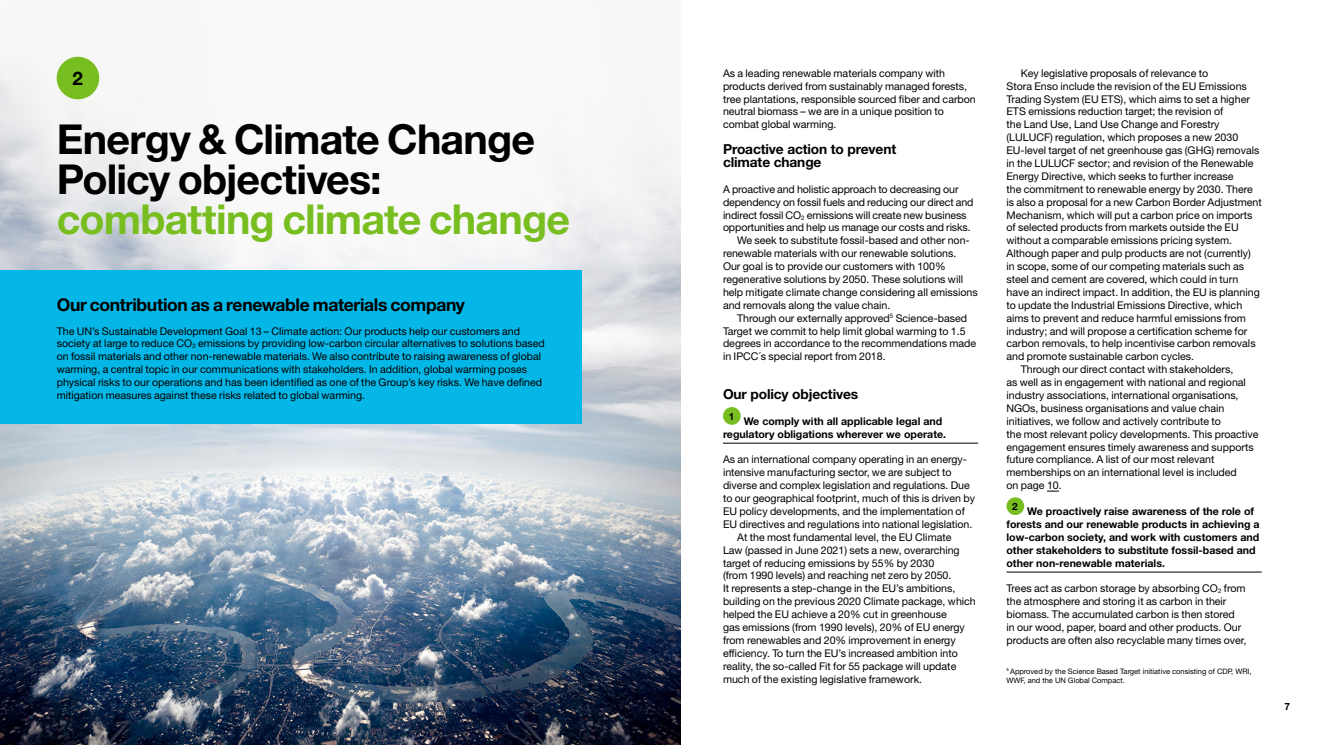
<style>
.page{position:relative;width:1323px;height:745px;background:#fff}
.page>*{position:absolute;margin:0;border:0;box-sizing:border-box;transform-origin:0 0}
.t1{font:700 41.25px/40px "Helvetica Neue LT Std";letter-spacing:-.02em;color:#000}
.t2{font:700 18.75px "Helvetica Neue LT Std";color:#000}
.t3{font:700 17.5px "Helvetica Neue LT Std";letter-spacing:-.02em;color:#000}
.t4{font:700 13.75px/12.9px "Helvetica Neue LT Std";letter-spacing:-.01em;color:#000}
.body_indent{font:10.62px/12.9px "Helvetica Neue LT Std";color:#000}
.body{font:10.62px/12.9px "Helvetica Neue LT Std";color:#000}
.H7_tier{font:700 10.62px/12.9px "Helvetica Neue LT Std";color:#000}
.t5{font:700 10px "Helvetica Neue LT Std";color:#000}
.Table_footnote{font:7.5px/8.8px "Helvetica Neue LT Std";color:#000}
.s1{color:#78be20}
</style>
<div class="page">
<img style="left:0;top:6px;width:680px;height:738px">
<div style="left:0;top:270px;width:581px;height:153px;background:#04b7e7"></div>
<hr style="left:723px;top:442px;width:255px;height:1px;background:#000">
<div style="left:723px;top:407px;width:18px;height:17px;background:#78be20;border-radius:50%"></div>
<svg style="left:1047px;top:490px;width:12px;height:1px"></svg>
<hr style="left:1006px;top:571px;width:256px;height:1px;background:#000">
<div style="left:1006px;top:497px;width:18px;height:17px;background:#78be20;border-radius:50%"></div>
<div style="left:57px;top:57px;width:42px;height:42px;background:#78be20;border-radius:50%"></div>
<p class="t2" style="left:72px;top:66px;width:12px">2</p>
<h2 class="t1" style="left:57px;top:119px;width:515px">Energy &amp; Climate Change<br>Policy objectives: <span class="s1">combatting climate change</span></h2>
<h4 class="t3" style="left:57px;top:294px;width:410px">Our contribution as a renewable materials company</h4>
<p class="body" style="left:57px;top:324px;width:489px">The UN’s Sustainable Development Goal 13 – Climate action: Our products help our customers and society at large to reduce CO<sub>2</sub> emissions by providing low-carbon circular alternatives to solutions based on fossil materials and other non-renewable materials. We also contribute to raising awareness of global warming, a central topic in our communications with stakeholders. In addition, global warming poses physical risks to our operations and has been identified as one of the Group’s key risks. We have defined mitigation measures against these risks related to global warming.</p>
<p class="body" style="left:723px;top:66px;width:254px">As a leading renewable materials company with products derived from sustainably managed forests, tree plantations, responsible sourced fiber and carbon neutral biomass – we are in a unique position to combat global warming.</p>
<h5 class="t4" style="left:723px;top:142px;width:175px">Proactive action to prevent climate change</h5>
<p class="body" style="left:723px;top:182px;width:252px">A proactive and holistic approach to decreasing our dependency on fossil fuels and reducing our direct and indirect fossil CO<sub>2</sub> emissions will create new business opportunities and help us manage our costs and risks.</p>
<p class="body_indent" style="left:723px;top:234px;width:256px;text-indent:14px">We seek to substitute fossil-based and other non&shy;renewable materials with our renewable solutions.<br>Our goal is to provide our customers with 100% regenerative solutions by 2050. These solutions will help mitigate climate change considering all emissions and removals along the value chain.</p>
<p class="body_indent" style="left:723px;top:311px;width:255px;text-indent:14px">Through our externally approved<sup>5</sup> Science-based Target we commit to help limit global warming to 1.5 degrees in accordance to the recommendations made in IPCC´s special report from 2018.</p>
<h5 class="t4" style="left:723px;top:387px;width:137px">Our policy objectives</h5>
<p class="t5" style="left:729px;top:409px;width:7px">1</p>
<p class="H7_tier" style="left:723px;top:414px;width:225px;text-indent:21px">We comply with all applicable legal and regulatory obligations wherever we operate.</p>
<p class="body" style="left:723px;top:453px;width:254px">As an international company operating in an energy&shy;intensive manufacturing sector, we are subject to diverse and complex legislation and regulations. Due to our geographical footprint, much of this is driven by EU policy developments, and the implementation of EU directives and regulations into national legislation.</p>
<p class="body_indent" style="left:723px;top:530px;width:254px;text-indent:14px">At the most fundamental level, the EU Climate<br>Law (passed in June 2021) sets a new, overarching target of reducing emissions by 55% by 2030<br>(from 1990 levels) and reaching net zero by 2050.<br>It represents a step-change in the EU’s ambitions, building on the previous 2020 Climate package, which helped the EU achieve a 20% cut in greenhouse<br>gas emissions (from 1990 levels), 20% of EU energy from renewables and 20% improvement in energy efficiency. To turn the EU’s increased ambition into reality, the so-called Fit for 55 package will update much of the existing legislative framework.</p>
<p class="body_indent" style="left:1006px;top:66px;width:257px;text-indent:14px">Key legislative proposals of relevance to<br>Stora Enso include the revision of the EU Emissions Trading System (EU ETS), which aims to set a higher ETS emissions reduction target; the revision of<br>the Land Use, Land Use Change and Forestry (LULUCF) regulation, which proposes a new 2030<br>EU-level target of net greenhouse gas (GHG) removals in the LULUCF sector; and revision of the Renewable Energy Directive, which seeks to further increase<br>the commitment to renewable energy by 2030. There is also a proposal for a new Carbon Border Adjustment Mechanism, which will put a carbon price on imports of selected products from markets outside the EU without a comparable emissions pricing system.<br>Although paper and pulp products are not (currently) in scope, some of our competing materials such as steel and cement are covered, which could in turn have an indirect impact. In addition, the EU is planning to update the Industrial Emissions Directive, which aims to prevent and reduce harmful emissions from industry; and will propose a certification scheme for carbon removals, to help incentivise carbon removals and promote sustainable carbon cycles.</p>
<p class="body_indent" style="left:1006px;top:362px;width:254px;text-indent:14px">Through our direct contact with stakeholders,<br>as well as in engagement with national and regional industry associations, international organisations, NGOs, business organisations and value chain initiatives, we follow and actively contribute to<br>the most relevant policy developments. This proactive engagement ensures timely awareness and supports future compliance. A list of our most relevant memberships on an international level is included<br>on page 10.</p>
<p class="t5" style="left:1012px;top:499px;width:7px">2</p>
<p class="H7_tier" style="left:1006px;top:504px;width:255px;text-indent:21px">We proactively raise awareness of the role of forests and our renewable products in achieving a low-carbon society, and work with customers and other stakeholders to substitute fossil-based and other non-renewable materials.</p>
<p class="body" style="left:1006px;top:581px;width:241px">Trees act as carbon storage by absorbing CO<sub>2</sub> from the atmosphere and storing it as carbon in their biomass. The accumulated carbon is then stored<br>in our wood, paper, board and other products. Our products are often also recyclable many times over,</p>
<p class="Table_footnote" style="left:1006px;top:666px;width:247px"><sup>5</sup> Approved by the Science Based Target initiative consisting of CDP, WRI,<br>WWF, and the UN Global Compact.</p>
<p class="t5" style="left:1284px;top:699px;width:7px">7</p>
</div>
